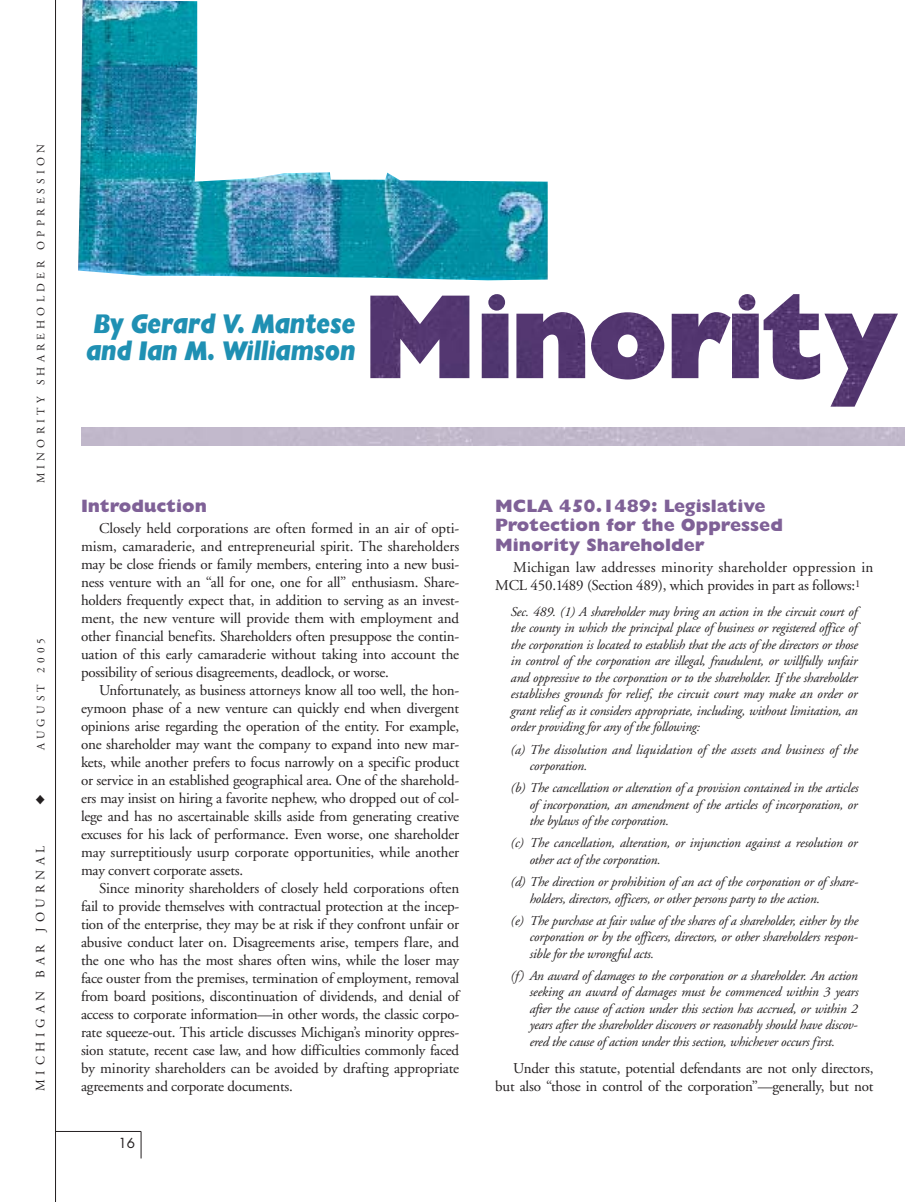
<style>
.page{position:relative;width:905px;height:1202px;background:#fff}
.page>*{position:absolute;margin:0;border:0;box-sizing:border-box;transform-origin:0 0}
.t1{font:27px/27px "Gill Extra Bold Italic V";letter-spacing:-.02em;color:#1f90b3;scale:.87 1}
.t2{font:800 18px/19.5px "Gill Sans";color:#7f6197}
.t3{font:15px/18px "Adobe Garamond";letter-spacing:-.015em;color:#231f20;text-align:justify}
.t4{font:italic 13.5px/16.5px "Adobe Garamond";letter-spacing:-.015em;color:#231f20;text-align:justify}
.t5{font:13.5px "Futura";color:#231f20}
.t6{font:12.75px "Adobe Garamond";letter-spacing:.375em;color:#231f20}
.t7{font:11.25px "Adobe Garamond";letter-spacing:.375em;color:#231f20}
</style>
<div class="page">
<hr style="left:55px;top:0;width:1px;height:1202px;background:#231f20">
<hr style="left:56px;top:1131px;width:85px;height:1px;background:#231f20">
<svg style="left:141px;top:1131px;width:1px;height:27px"></svg>
<img style="left:370px;top:294px;width:527px;height:112px">
<img style="left:78px;top:0;width:469px;height:280px">
<p class="t7" style="left:36px;top:483px;width:340px;rotate:-90deg">MINORITY SHAREHOLDER OPPRESSION</p>
<p class="t7" style="left:36px;top:750px;width:114px;rotate:-90deg">AUGUST 2005</p>
<p class="t6" style="left:35px;top:1090px;width:247px;rotate:-90deg">MICHIGAN BAR JOURNAL</p>
<h1 class="t1" style="left:86px;top:313px;width:311px">By Gerard V. Mantese and Ian M. Williamson</h1>
<p class="t2" style="left:81px;top:498px;width:127px">Introduction</p>
<p class="t3" style="left:81px;top:520px;width:380px;text-indent:18px">Closely held corporations are often formed in an air of opti&shy;mism, camaraderie, and entrepreneurial spirit. The shareholders may be close friends or family members, entering into a new busi&shy;ness venture with an ‘‘all for one, one for all’’ enthusiasm. Share&shy;holders frequently expect that, in addition to serving as an invest&shy;ment, the new venture will provide them with employment and other financial benefits. Shareholders often presuppose the contin&shy;uation of this early camaraderie without taking into account the possibility of serious disagreements, deadlock, or worse.</p>
<p class="t3" style="left:81px;top:682px;width:380px;text-indent:18px">Unfortunately, as business attorneys know all too well, the hon&shy;eymoon phase of a new venture can quickly end when divergent opinions arise regarding the operation of the entity. For example, one shareholder may want the company to expand into new mar&shy;kets, while another prefers to focus narrowly on a specific product or service in an established geographical area. One of the sharehold&shy;ers may insist on hiring a favorite nephew, who dropped out of col&shy;lege and has no ascertainable skills aside from generating creative excuses for his lack of performance. Even worse, one shareholder may surreptitiously usurp corporate opportunities, while another may convert corporate assets.</p>
<p class="t3" style="left:81px;top:880px;width:380px;text-indent:18px">Since minority shareholders of closely held corporations often fail to provide themselves with contractual protection at the incep&shy;tion of the enterprise, they may be at risk if they confront unfair or abusive conduct later on. Disagreements arise, tempers flare, and the one who has the most shares often wins, while the loser may face ouster from the premises, termination of employment, removal from board positions, discontinuation of dividends, and denial of access to corporate information—in other words, the classic corpo&shy;rate squeeze-out. This article discusses Michigan’s minority oppres&shy;sion statute, recent case law, and how difficulties commonly faced by minority shareholders can be avoided by drafting appropriate agreements and corporate documents.</p>
<p class="t5" style="left:118px;top:1136px;width:18px">16</p>
<p class="t2" style="left:495px;top:498px;width:289px">MCLA 450.1489: Legislative<br>Protection for the Oppressed<br>Minority Shareholder</p>
<p class="t3" style="left:495px;top:559px;width:379px;text-indent:18px">Michigan law addresses minority shareholder oppression in<br>MCL 450.1489 (Section 489), which provides in part as follows:<sup>1</sup></p>
<p class="t4" style="left:510px;top:604px;width:349px">Sec. 489. (1) A shareholder may bring an action in the circuit court of the county in which the principal place of business or registered office of the corporation is located to establish that the acts of the directors or those in control of the corporation are illegal, fraudulent, or willfully unfair and oppressive to the corporation or to the shareholder. If the shareholder establishes grounds for relief, the circuit court may make an order or grant relief as it considers appropriate, including, without limitation, an order providing for any of the following:</p>
<p class="t4" style="left:529px;top:742px;width:330px;text-indent:-19px">(a) The dissolution and liquidation of the assets and business of the corporation.</p>
<p class="t4" style="left:529px;top:781px;width:330px;text-indent:-19px">(b) The cancellation or alteration of a provision contained in the articles of incorporation, an amendment of the articles of incorporation, or the bylaws of the corporation.</p>
<p class="t4" style="left:529px;top:836px;width:329px;text-indent:-19px">(c) The cancellation, alteration, or injunction against a resolution or other act of the corporation.</p>
<p class="t4" style="left:529px;top:874px;width:331px;text-indent:-19px">(d) The direction or prohibition of an act of the corporation or of share&shy;holders, directors, officers, or other persons party to the action.</p>
<p class="t4" style="left:529px;top:913px;width:330px;text-indent:-19px">(e) The purchase at fair value of the shares of a shareholder, either by the corporation or by the officers, directors, or other shareholders respon&shy;sible for the wrongful acts.</p>
<p class="t4" style="left:529px;top:968px;width:330px;text-indent:-19px">(f) An award of damages to the corporation or a shareholder. An action seeking an award of damages must be commenced within 3 years after the cause of action under this section has accrued, or within 2 years after the shareholder discovers or reasonably should have discov&shy;ered the cause of action under this section, whichever occurs first.</p>
<p class="t3" style="left:495px;top:1060px;width:380px;text-align:right">Under this statute, potential defendants are not only directors, but also ‘‘those in control of the corporation’’—generally, but not</p>
</div>
